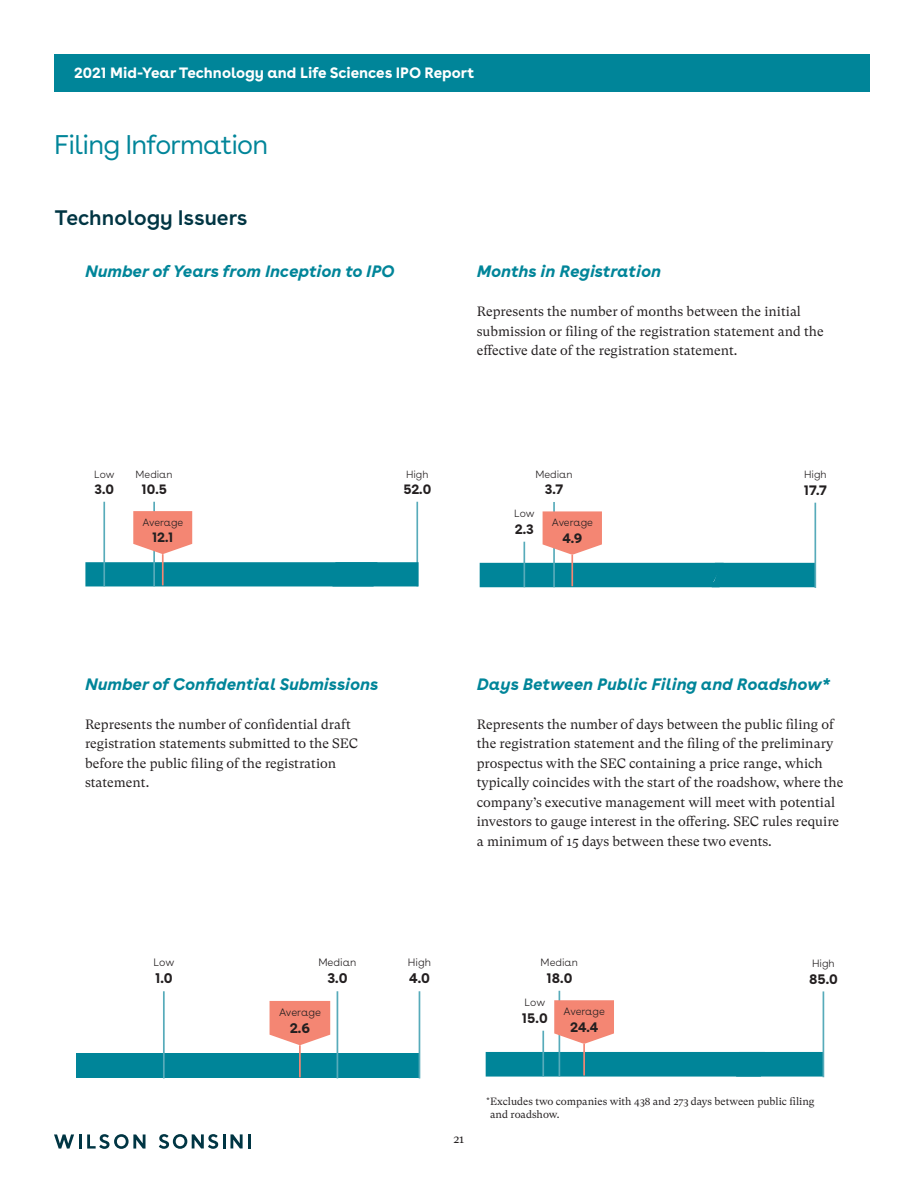
<style>
.page{position:relative;width:918px;height:1188px;background:#fff}
.page>*{position:absolute;margin:0;border:0;box-sizing:border-box;transform-origin:0 0}
.Title_Teal{font:27px "Buenos Aires";letter-spacing:-.03em;color:#008599}
.t1{font:600 21px "Buenos Aires";color:#003543}
.t2{font:italic 700 16.5px "Buenos Aires";color:#008599}
.t3{font:700 15px "Buenos Aires";color:#fff}
.t4{font:700 14.1px "Buenos Aires";color:#231f20}
.t5{font:700 13.95px "Buenos Aires";color:#231f20}
.t6{font:700 13.8px "Buenos Aires";color:#231f20}
.t7{font:13.5px/19.5px "GT Super Text";color:#231f20}
.t8{font:12px "GT Super Text";color:#231f20}
.t9{font:300 10.8px "Buenos Aires";color:#231f20}
.t10{font:10.5px/12.6px "GT Super Text";color:#231f20}
.t11{font:300 10.5px "Buenos Aires";color:#231f20}
.t12{font:300 10.35px "Buenos Aires";color:#231f20}
</style>
<div class="page">
<div style="left:54px;top:54px;width:815px;height:37px;background:#008599"></div>
<svg style="left:54px;top:1134px;width:20px;height:15px"></svg>
<hr style="left:79px;top:1134px;width:3px;height:15px;background:#003543">
<svg style="left:87px;top:1134px;width:59px;height:15px"></svg>
<svg style="left:159px;top:1134px;width:91px;height:15px"></svg>
<hr style="left:153px;top:502px;width:2px;height:84px;background:#57abba">
<hr style="left:162px;top:554px;width:2px;height:31px;background:#f48673">
<hr style="left:103px;top:502px;width:2px;height:84px;background:#57abba">
<hr style="left:416px;top:502px;width:2px;height:84px;background:#57abba">
<svg style="left:133px;top:511px;width:59px;height:43px;background:#f49483"></svg>
<svg style="left:85px;top:562px;width:334px;height:24px;background:#04869a"></svg>
<div style="left:76px;top:1053px;width:343px;height:25px;background:#008599"></div>
<hr style="left:419px;top:991px;width:1px;height:87px;background:#57abba">
<hr style="left:337px;top:991px;width:1px;height:87px;background:#57abba">
<hr style="left:299px;top:1045px;width:2px;height:32px;background:#f48673">
<hr style="left:163px;top:991px;width:2px;height:87px;background:#57abba">
<svg style="left:270px;top:1001px;width:60px;height:44px;background:#f59382"></svg>
<div style="left:480px;top:563px;width:334px;height:24px;background:#008599"></div>
<hr style="left:814px;top:503px;width:2px;height:85px;background:#57abba">
<hr style="left:553px;top:502px;width:2px;height:85px;background:#57abba">
<hr style="left:571px;top:555px;width:2px;height:31px;background:#f48673">
<hr style="left:523px;top:542px;width:2px;height:45px;background:#57abba">
<svg style="left:543px;top:511px;width:59px;height:44px;background:#f49585"></svg>
<div style="left:486px;top:1052px;width:337px;height:25px;background:#008599"></div>
<hr style="left:823px;top:991px;width:1px;height:86px;background:#57abba">
<hr style="left:559px;top:991px;width:1px;height:86px;background:#57abba">
<hr style="left:583px;top:1044px;width:2px;height:32px;background:#f48673">
<hr style="left:542px;top:1031px;width:2px;height:46px;background:#57abba">
<svg style="left:554px;top:1000px;width:60px;height:44px;background:#f49584"></svg>
<p class="t3" style="left:74px;top:60px;width:402px">2021 Mid-Year Technology and Life Sciences IPO Report</p>
<p class="Title_Teal" style="left:54px;top:123px;width:216px">Filing Information</p>
<h1 class="t1" style="left:55px;top:200px;width:194px">Technology Issuers</h1>
<p class="t2" style="left:85px;top:258px;width:311px">Number of Years from Inception to IPO</p>
<p class="t12" style="left:94px;top:466px;width:22px">Low</p>
<p class="t6" style="left:94px;top:477px;width:21px">3.0</p>
<p class="t12" style="left:136px;top:466px;width:39px">Median</p>
<p class="t6" style="left:142px;top:477px;width:27px">10.5</p>
<p class="t12" style="left:143px;top:514px;width:42px">Average</p>
<p class="t6" style="left:152px;top:526px;width:23px">12.1</p>
<p class="t12" style="left:406px;top:466px;width:24px">High</p>
<p class="t6" style="left:403px;top:477px;width:29px">52.0</p>
<p class="t2" style="left:477px;top:258px;width:186px">Months in Registration</p>
<p class="t7" style="left:477px;top:302px;width:348px">Represents the number of months between the initial submission or filing of the registration statement and the effective date of the registration statement.</p>
<p class="t11" style="left:535px;top:466px;width:39px">Median</p>
<p class="t6" style="left:545px;top:478px;width:20px">3.7</p>
<p class="t11" style="left:514px;top:505px;width:22px">Low</p>
<p class="t6" style="left:515px;top:517px;width:21px">2.3</p>
<p class="t11" style="left:552px;top:514px;width:42px">Average</p>
<p class="t6" style="left:562px;top:526px;width:22px">4.9</p>
<p class="t11" style="left:804px;top:466px;width:24px">High</p>
<p class="t6" style="left:804px;top:478px;width:25px">17.7</p>
<p class="t2" style="left:85px;top:670px;width:295px">Number of Confidential Submissions</p>
<p class="t7" style="left:85px;top:714px;width:275px">Represents the number of confidential draft registration statements submitted to the SEC before the public filing of the registration statement.</p>
<p class="t2" style="left:477px;top:670px;width:355px">Days Between Public Filing and Roadshow*</p>
<p class="t7" style="left:477px;top:714px;width:368px">Represents the number of days between the public filing of the registration statement and the filing of the preliminary prospectus with the SEC containing a price range, which typically coincides with the start of the roadshow, where the company’s executive management will meet with potential investors to gauge interest in the offering. SEC rules require a minimum of 15 days between these two events.</p>
<p class="t9" style="left:154px;top:954px;width:22px">Low</p>
<p class="t4" style="left:155px;top:966px;width:19px">1.0</p>
<p class="t9" style="left:318px;top:954px;width:40px">Median</p>
<p class="t4" style="left:327px;top:966px;width:22px">3.0</p>
<p class="t9" style="left:279px;top:1004px;width:43px">Average</p>
<p class="t4" style="left:290px;top:1016px;width:22px">2.6</p>
<p class="t9" style="left:408px;top:954px;width:25px">High</p>
<p class="t4" style="left:409px;top:966px;width:22px">4.0</p>
<p class="t11" style="left:541px;top:954px;width:39px">Median</p>
<p class="t5" style="left:547px;top:966px;width:27px">18.0</p>
<p class="t11" style="left:525px;top:994px;width:22px">Low</p>
<p class="t5" style="left:522px;top:1006px;width:27px">15.0</p>
<p class="t11" style="left:564px;top:1003px;width:43px">Average</p>
<p class="t5" style="left:570px;top:1015px;width:30px">24.4</p>
<p class="t11" style="left:812px;top:955px;width:24px">High</p>
<p class="t5" style="left:809px;top:967px;width:30px">85.0</p>
<p class="t8" style="left:454px;top:1132px;width:12px">21</p>
<p class="t10" style="left:490px;top:1095px;width:326px;text-indent:-4px">*Excludes two companies with 438 and 273 days between public filing and roadshow.</p>
</div>
